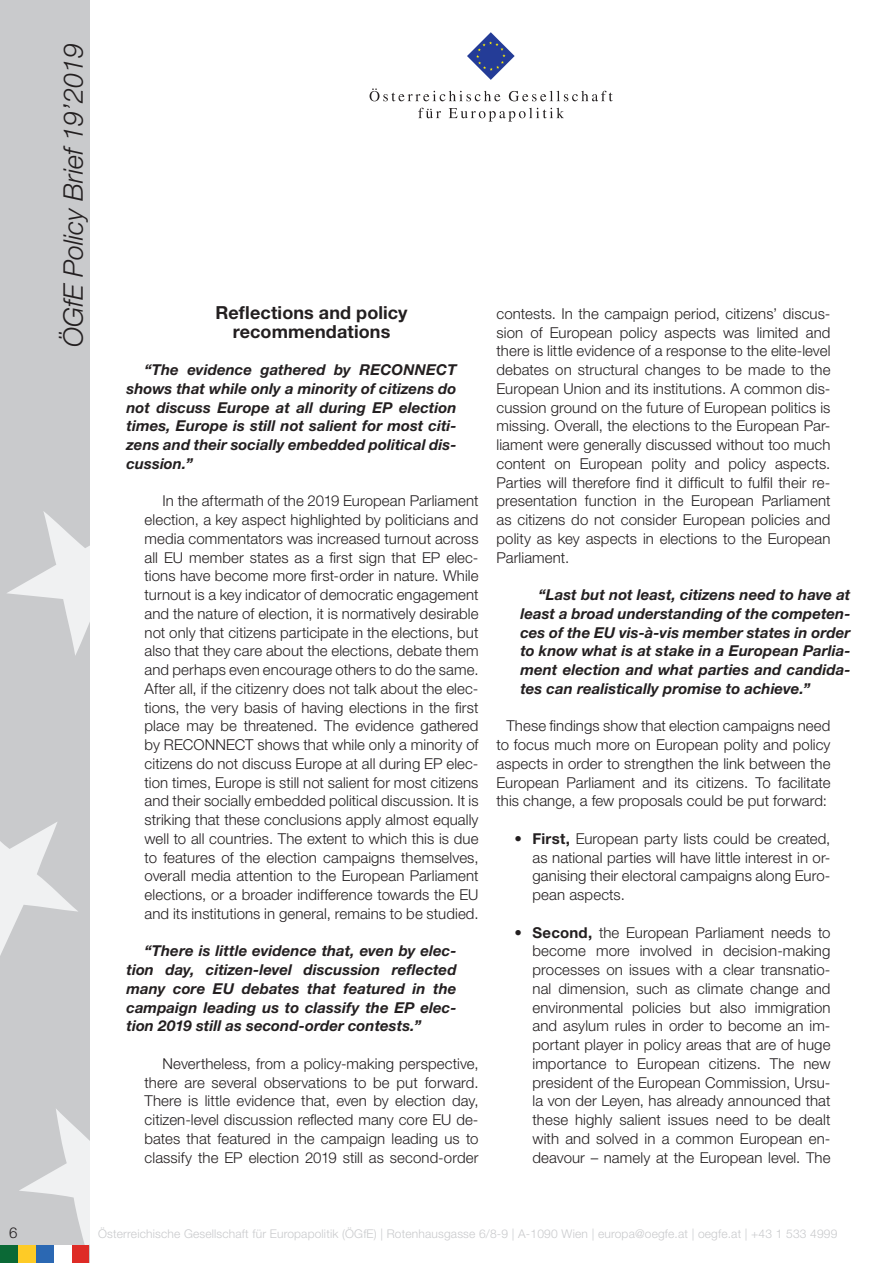
<style>
.page{position:relative;width:893px;height:1263px;background:#fff}
.page>*{position:absolute;margin:0;border:0;box-sizing:border-box;transform-origin:0 0}
.t1{font:italic 300 27px "Helvetica Neue LT Std";color:#231f20}
.Zwischenüberschrift{font:700 18px/18.8px "Helvetica Neue LT Std";letter-spacing:.005em;color:#231f20;text-align:center}
.Standard_Paragraph{font:300 15px/18.8px "Helvetica Neue LT Std";letter-spacing:.005em;color:#231f20;text-align:justify}
.Standard_Paragraph-2{font:italic 700 15px/18.8px "Helvetica Neue LT Std";letter-spacing:.005em;color:#231f20;text-align:justify}
.t2{font:300 12px "Helvetica Neue LT Std";letter-spacing:.015em;color:#c9cacc}
.s1{font-weight:700}
</style>
<div class="page">
<div style="left:0;top:0;width:89px;height:1263px;background:#c9cacc"></div>
<svg style="left:19px;top:1109px;width:70px;height:136px"></svg>
<svg style="left:0;top:822px;width:78px;height:134px"></svg>
<svg style="left:7px;top:511px;width:82px;height:144px"></svg>
<div style="left:18px;top:1245px;width:18px;height:18px;background:#fecb26"></div>
<div style="left:36px;top:1245px;width:18px;height:18px;background:#2b68b3"></div>
<div style="left:71px;top:1245px;width:18px;height:18px;background:#de2b26"></div>
<div style="left:0;top:1245px;width:18px;height:18px;background:#0b6936"></div>
<div style="left:54px;top:1245px;width:17px;height:18px;background:#fff"></div>
<svg style="left:467px;top:32px;width:48px;height:48px"></svg>
<svg style="left:370px;top:88px;width:130px;height:13px"></svg>
<svg style="left:509px;top:91px;width:104px;height:10px"></svg>
<svg style="left:418px;top:108px;width:23px;height:10px"></svg>
<svg style="left:449px;top:108px;width:115px;height:14px"></svg>
<h1 class="t1" style="left:57px;top:347px;width:305px;rotate:-90deg">ÖGfE Policy Brief 19’2019</h1>
<p class="Zwischenüberschrift" style="left:216px;top:303px;width:193px">Reflections and policy recommendations</p>
<p class="Standard_Paragraph-2" style="left:126px;top:360px;width:332px;text-indent:18px">“The evidence gathered by RECONNECT shows that while only a minority of citizens do not discuss Europe at all during EP election times, Europe is still not salient for most citi&shy;zens and their socially embedded political dis&shy;cussion.”</p>
<p class="Standard_Paragraph" style="left:145px;top:491px;width:335px;text-indent:18px">In the aftermath of the 2019 European Parliament election, a key aspect highlighted by politicians and media commentators was increased turnout across all EU member states as a first sign that EP elec&shy;tions have become more first-order in nature. While turnout is a key indicator of democratic engagement and the nature of election, it is normatively desirable not only that citizens participate in the elections, but also that they care about the elections, debate them and perhaps even encourage others to do the same.<br>After all, if the citizenry does not talk about the elec&shy;tions, the very basis of having elections in the first place may be threatened. The evidence gathered by RECONNECT shows that while only a minority of citizens do not discuss Europe at all during EP elec&shy;tion times, Europe is still not salient for most citizens and their socially embedded political discussion. It is striking that these conclusions apply almost equally well to all countries. The extent to which this is due to features of the election campaigns themselves, overall media attention to the European Parliament elections, or a broader indifference towards the EU and its institutions in general, remains to be studied.</p>
<p class="Standard_Paragraph-2" style="left:126px;top:941px;width:332px;text-indent:18px">“There is little evidence that, even by elec&shy;tion day, citizen-level discussion reflected many core EU debates that featured in the campaign leading us to classify the EP elec&shy;tion 2019 still as second-order contests.”</p>
<p class="Standard_Paragraph" style="left:145px;top:1054px;width:335px;text-indent:18px">Nevertheless, from a policy-making perspective, there are several observations to be put forward.<br>There is little evidence that, even by election day, citizen-level discussion reflected many core EU de&shy;bates that featured in the campaign leading us to classify the EP election 2019 still as second-order</p>
<p class="Standard_Paragraph" style="left:496px;top:304px;width:335px">contests. In the campaign period, citizens’ discus&shy;sion of European policy aspects was limited and there is little evidence of a response to the elite-level debates on structural changes to be made to the European Union and its institutions. A common dis&shy;cussion ground on the future of European politics is missing. Overall, the elections to the European Par&shy;liament were generally discussed without too much content on European polity and policy aspects.<br>Parties will therefore find it difficult to fulfil their re&shy;presentation function in the European Parliament as citizens do not consider European policies and polity as key aspects in elections to the European Parliament.</p>
<p class="Standard_Paragraph-2" style="left:520px;top:585px;width:332px;text-indent:18px">“Last but not least, citizens need to have at least a broad understanding of the competen&shy;ces of the EU vis-à-vis member states in order to know what is at stake in a European Parlia&shy;ment election and what parties and candida&shy;tes can realistically promise to achieve.”</p>
<p class="Standard_Paragraph" style="left:496px;top:716px;width:335px;text-indent:10px">These findings show that election campaigns need to focus much more on European polity and policy aspects in order to strengthen the link between the European Parliament and its citizens. To facilitate this change, a few proposals could be put forward:</p>
<p class="Standard_Paragraph" style="left:532px;top:829px;width:299px;text-indent:-18px"><span class="s1">• First,</span> European party lists could be created, as national parties will have little interest in or&shy;ganising their electoral campaigns along Euro&shy;pean aspects.</p>
<p class="Standard_Paragraph" style="left:532px;top:922px;width:299px;text-indent:-18px"><span class="s1">• Second,</span> the European Parliament needs to become more involved in decision-making processes on issues with a clear transnatio&shy;nal dimension, such as climate change and environmental policies but also immigration and asylum rules in order to become an im&shy;portant player in policy areas that are of huge importance to European citizens. The new president of the European Commission, Ursu&shy;la von der Leyen, has already announced that these highly salient issues need to be dealt with and solved in a common European en&shy;deavour – namely at the European level. The</p>
<p class="Standard_Paragraph" style="left:9px;top:1222px;width:10px">6</p>
<p class="t2" style="left:98px;top:1226px;width:741px">Österreichische Gesellschaft für Europapolitik (ÖGfE) | Rotenhausgasse 6/8-9 | A-1090 Wien | europa@oegfe.at | oegfe.at | +43 1 533 4999</p>
</div>
